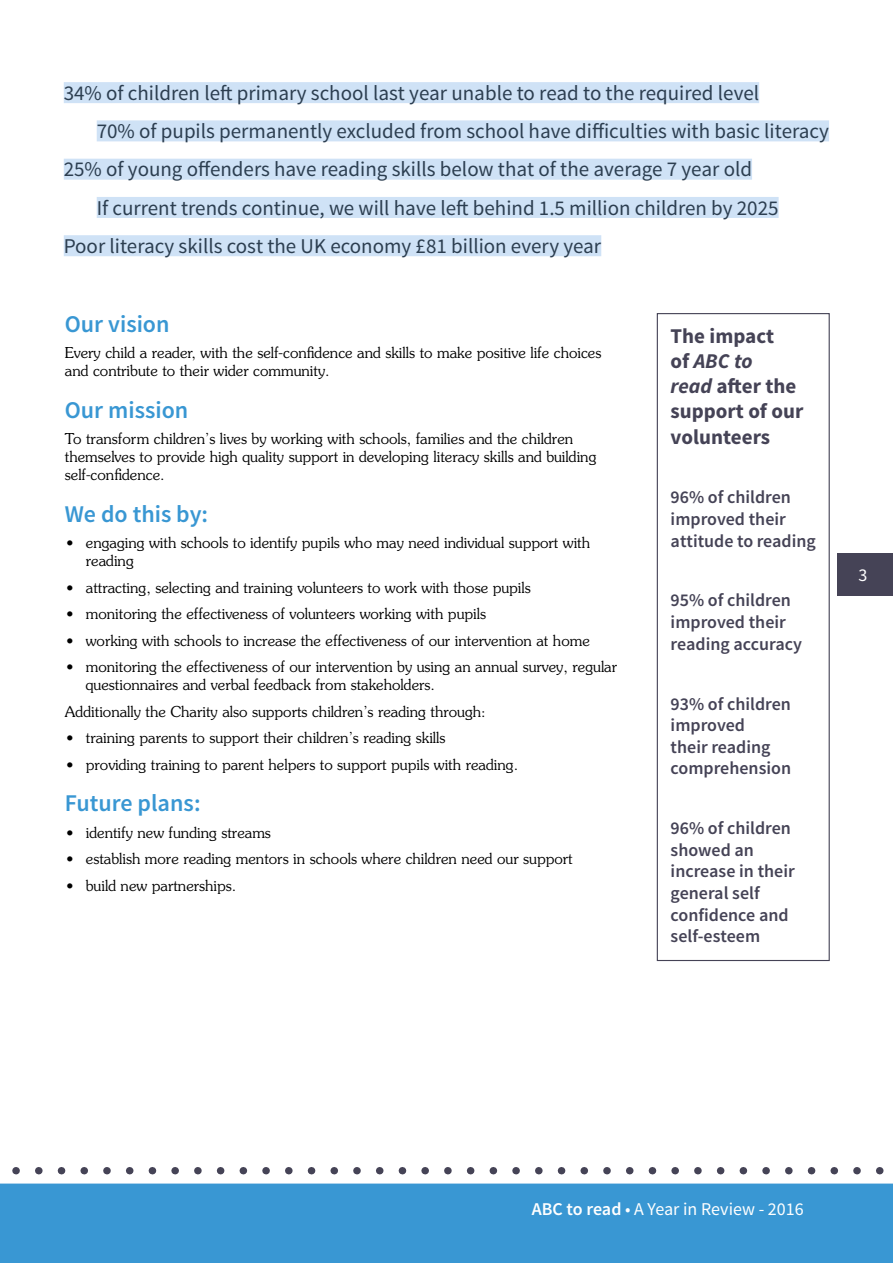
<style>
.page{position:relative;width:893px;height:1263px;background:#fff}
.page>*{position:absolute;margin:0;border:0;box-sizing:border-box;transform-origin:0 0}
.t1{font:600 24px "Source Sans Pro";color:#3997d3}
.t2{font:21px "Source Sans Pro";color:#2c3e50}
.t3{font:700 21px/25.2px "Source Sans Pro";color:#454356}
.t4{font:600 18px/21.6px "Source Sans Pro";color:#454356}
.t5{font:18px "Source Sans Pro";color:#fff}
.t6{font:300 15px/18px "Souvenir Std";color:#000}
.s1{font-style:italic}
.s2{font-weight:600}
</style>
<div class="page">
<div style="left:0;top:1183px;width:893px;height:80px;background:#3997d3"></div>
<div style="left:838px;top:553px;width:55px;height:42px;background:#454356"></div>
<div style="left:64px;top:82px;width:695px;height:21px;background:#cfe2f6"></div>
<div style="left:97px;top:120px;width:732px;height:21px;background:#cfe2f6"></div>
<div style="left:64px;top:159px;width:688px;height:21px;background:#cfe2f6"></div>
<div style="left:97px;top:197px;width:682px;height:21px;background:#cfe2f6"></div>
<div style="left:64px;top:235px;width:537px;height:21px;background:#cfe2f6"></div>
<div style="left:657px;top:313px;width:173px;height:648px;border:1px solid #454356"></div>
<svg style="left:12px;top:1167px;width:872px;height:7px"></svg>
<h2 class="t2" style="left:64px;top:80px;width:697px">34% of children left primary school last year unable to read to the required level</h2>
<h2 class="t2" style="left:97px;top:118px;width:734px">70% of pupils permanently excluded from school have difficulties with basic literacy</h2>
<h2 class="t2" style="left:64px;top:156px;width:690px">25% of young offenders have reading skills below that of the average 7 year old</h2>
<h2 class="t2" style="left:97px;top:195px;width:683px">If current trends continue, we will have left behind 1.5 million children by 2025</h2>
<h2 class="t2" style="left:64px;top:233px;width:539px">Poor literacy skills cost the UK economy £81 billion every year</h2>
<h1 class="t1" style="left:65px;top:308px;width:106px">Our vision</h1>
<p class="t6" style="left:65px;top:344px;width:538px">Every child a reader, with the self-confidence and skills to make positive life choices and contribute to their wider community.</p>
<h1 class="t1" style="left:65px;top:395px;width:125px">Our mission</h1>
<p class="t6" style="left:65px;top:430px;width:533px">To transform children’s lives by working with schools, families and the children themselves to provide high quality support in developing literacy skills and building self-confidence.</p>
<h1 class="t1" style="left:65px;top:499px;width:145px">We do this by:</h1>
<p class="t6" style="left:86px;top:534px;width:506px;text-indent:-20px">• engaging with schools to identify pupils who may need individual support with reading</p>
<p class="t6" style="left:66px;top:578px;width:466px">• attracting, selecting and training volunteers to work with those pupils</p>
<p class="t6" style="left:66px;top:605px;width:421px">• monitoring the effectiveness of volunteers working with pupils</p>
<p class="t6" style="left:66px;top:631px;width:525px">• working with schools to increase the effectiveness of our intervention at home</p>
<p class="t6" style="left:86px;top:658px;width:533px;text-indent:-20px">• monitoring the effectiveness of our intervention by using an annual survey, regular questionnaires and verbal feedback from stakeholders.</p>
<p class="t6" style="left:65px;top:702px;width:422px">Additionally the Charity also supports children’s reading through:</p>
<p class="t6" style="left:66px;top:729px;width:381px">• training parents to support their children’s reading skills</p>
<p class="t6" style="left:66px;top:755px;width:453px">• providing training to parent helpers to support pupils with reading.</p>
<h1 class="t1" style="left:65px;top:788px;width:137px">Future plans:</h1>
<p class="t6" style="left:66px;top:823px;width:206px">• identify new funding streams</p>
<p class="t6" style="left:66px;top:850px;width:508px">• establish more reading mentors in schools where children need our support</p>
<p class="t6" style="left:66px;top:876px;width:172px">• build new partnerships.</p>
<h2 class="t3" style="left:671px;top:324px;width:134px">The impact<br>of <span class="s1">ABC to<br>read</span> after the support of our volunteers</h2>
<p class="t4" style="left:671px;top:487px;width:147px">96% of children improved their attitude to reading</p>
<p class="t4" style="left:671px;top:590px;width:133px">95% of children improved their reading accuracy</p>
<p class="t4" style="left:671px;top:693px;width:122px">93% of children improved<br>their reading comprehension</p>
<p class="t4" style="left:671px;top:818px;width:126px">96% of children showed an increase in their general self confidence and self-esteem</p>
<p class="t5" style="left:858px;top:564px;width:10px">3</p>
<p class="t5" style="left:532px;top:1198px;width:273px"><span class="s2">ABC to read</span> • A Year in Review - 2016</p>
</div>
